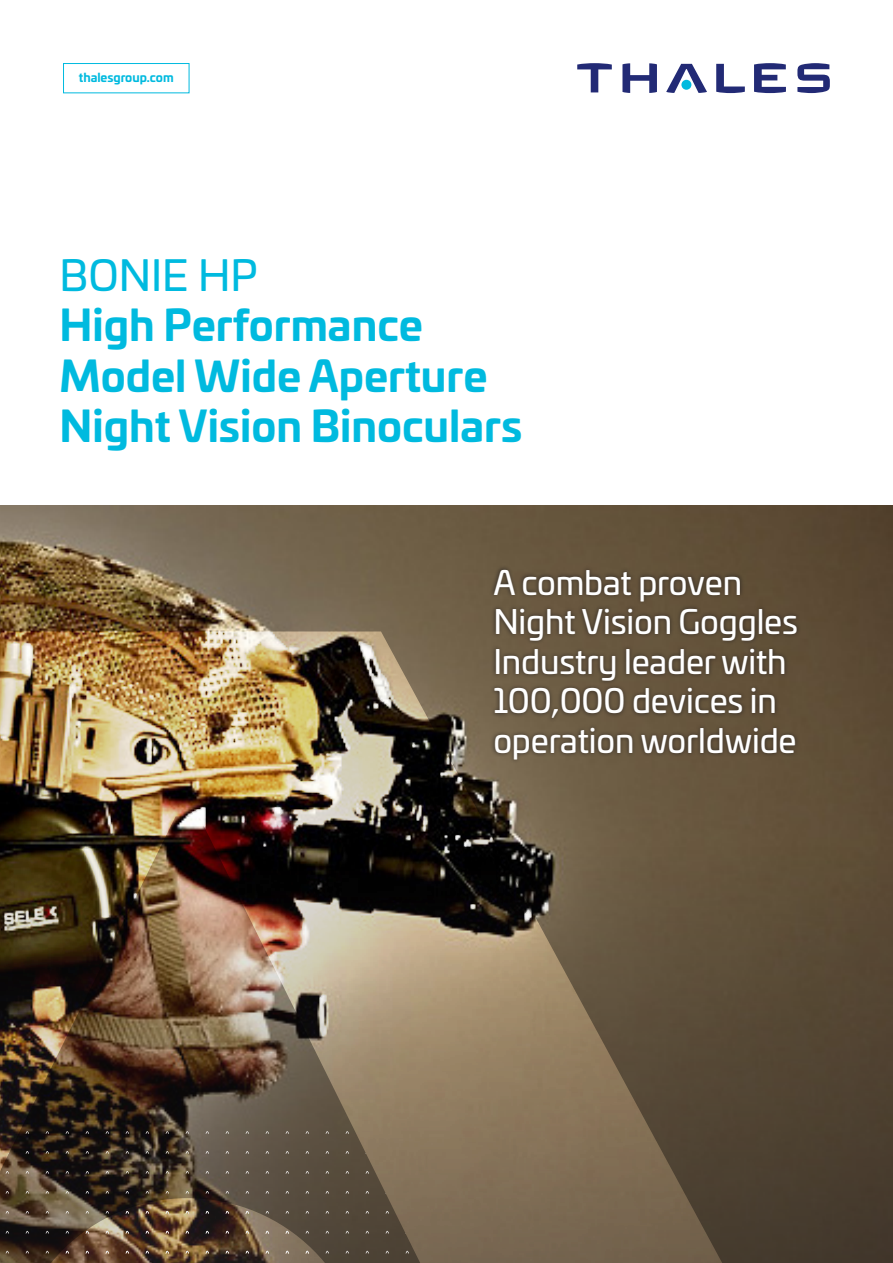
<style>
.page{position:relative;width:893px;height:1263px;background:#fff}
.page>*{position:absolute;margin:0;border:0;box-sizing:border-box;transform-origin:0 0}
.t1{font:700 42px/50.4px "Univia Pro";color:#00badf}
.t2{font:42px "Univia Pro";color:#00badf}
.Optional_Bullet_Poin{font:33px/39.6px "Univia Pro";letter-spacing:-.005em;color:#fff}
.THALES_URL{font:700 12px "Univia Pro";letter-spacing:-.005em;color:#00badf}
</style>
<div class="page">
<img style="left:0;top:505px;width:893px;height:126px">
<svg style="left:797px;top:63px;width:33px;height:30px"></svg>
<svg style="left:754px;top:63px;width:32px;height:30px"></svg>
<svg style="left:716px;top:64px;width:29px;height:29px"></svg>
<svg style="left:666px;top:64px;width:41px;height:29px"></svg>
<svg style="left:622px;top:63px;width:35px;height:30px"></svg>
<svg style="left:577px;top:63px;width:35px;height:29px"></svg>
<div style="left:681px;top:80px;width:10px;height:10px;background:#00badf;border-radius:50%"></div>
<div style="left:63px;top:63px;width:126px;height:30px;border:1px solid #00badf"></div>
<img style="left:0;top:631px;width:893px;height:632px">
<div style="left:490px;top:565px;width:311px;height:198px;background:#231f20;opacity:.75"></div>
<p class="THALES_URL" style="left:79px;top:67px;width:96px">thalesgroup.com</p>
<p class="t2" style="left:60px;top:244px;width:200px">BONIE HP</p>
<p class="t1" style="left:60px;top:297px;width:464px">High Performance<br>Model Wide Aperture<br>Night Vision Binoculars</p>
<p class="Optional_Bullet_Poin" style="left:493px;top:561px;width:306px">A combat proven<br>Night Vision Goggles</p>
<p class="Optional_Bullet_Poin" style="left:493px;top:640px;width:305px">Industry leader with<br>100,000 devices in operation worldwide</p>
</div>
